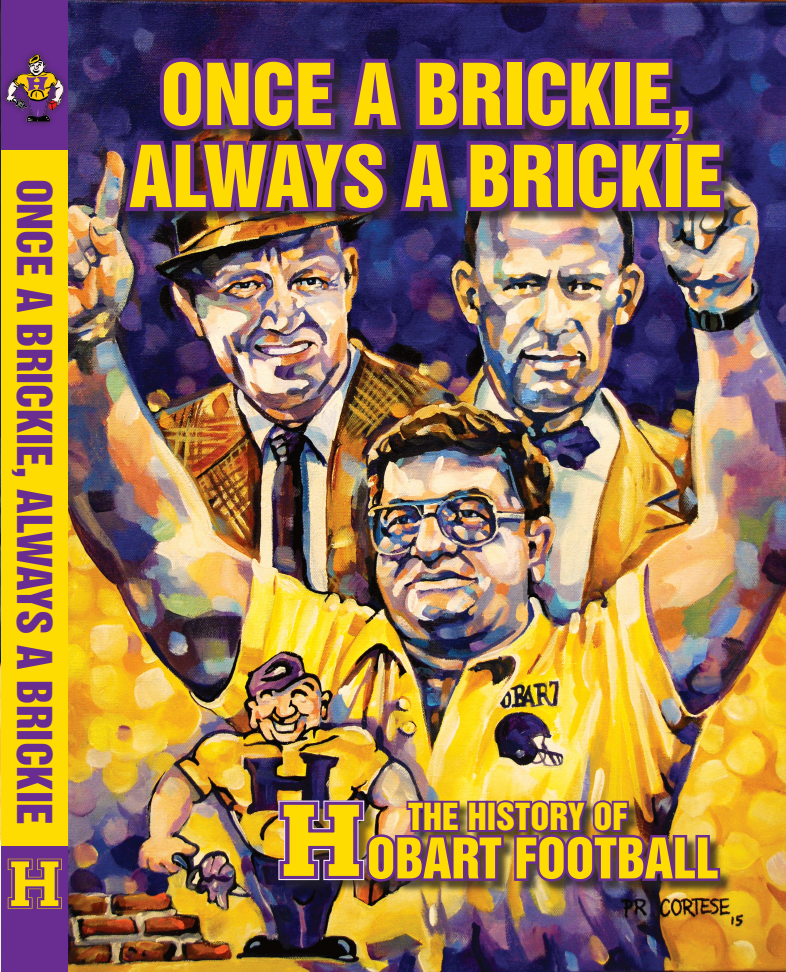
<style>
.page{position:relative;width:786px;height:972px;background:#fff}
.page>*{position:absolute;margin:0;border:0;box-sizing:border-box;transform-origin:0 0}
.t1{font:78px/82px "Helvetica Inserat LT Std";color:#ffdc01;text-align:center}
.t2{font:60px "Collegiate FLF";color:#ffdc01;scale:1.25 1}
.t3{font:51.2px "Helvetica Inserat LT Std";color:#ffdc01}
.t4{font:44px "Helvetica Inserat LT Std";color:#692c91}
.t5{font:34.1px "Helvetica Inserat LT Std";color:#ffdc01}
.s1{font-family:"Collegiate FLF";font-size:91.8px}
</style>
<div class="page">
<img style="left:0;top:0;width:1px;height:972px">
<div style="left:1px;top:139px;width:67px;height:833px;background:#ffdc01"></div>
<div style="left:1px;top:0;width:67px;height:149px;background:#692c91"></div>
<div style="left:1px;top:846px;width:67px;height:126px;background:#692c91"></div>
<img style="left:68px;top:0;width:718px;height:972px">
<div style="left:0;top:49px;width:70px;height:79px;background:#231f20;opacity:.75"></div>
<img style="left:4px;top:54px;width:61px;height:67px">
<div style="left:127px;top:59px;width:610px;height:165px;background:#231f20;opacity:.75"></div>
<svg style="left:120px;top:54px;width:608px;height:162px;background:#4d296b"></svg>
<div style="left:280px;top:802px;width:452px;height:92px;background:#231f20;opacity:.75"></div>
<img style="left:277px;top:798px;width:445px;height:86px">
<p class="t4" style="left:61px;top:179px;width:647px;rotate:90deg">ONCE A BRICKIE, ALWAYS A BRICKIE</p>
<p class="t2" style="left:8px;top:859px;width:48px">H</p>
<p class="t1" style="left:129px;top:55px;width:595px">ONCE A BRICKIE,<br>ALWAYS A BRICKIE</p>
<p class="t3" style="left:280px;top:828px;width:440px"><span class="s1">H</span>OBART FOOTBALL</p>
<p class="t5" style="left:408px;top:796px;width:221px">THE HISTORY OF</p>
</div>
